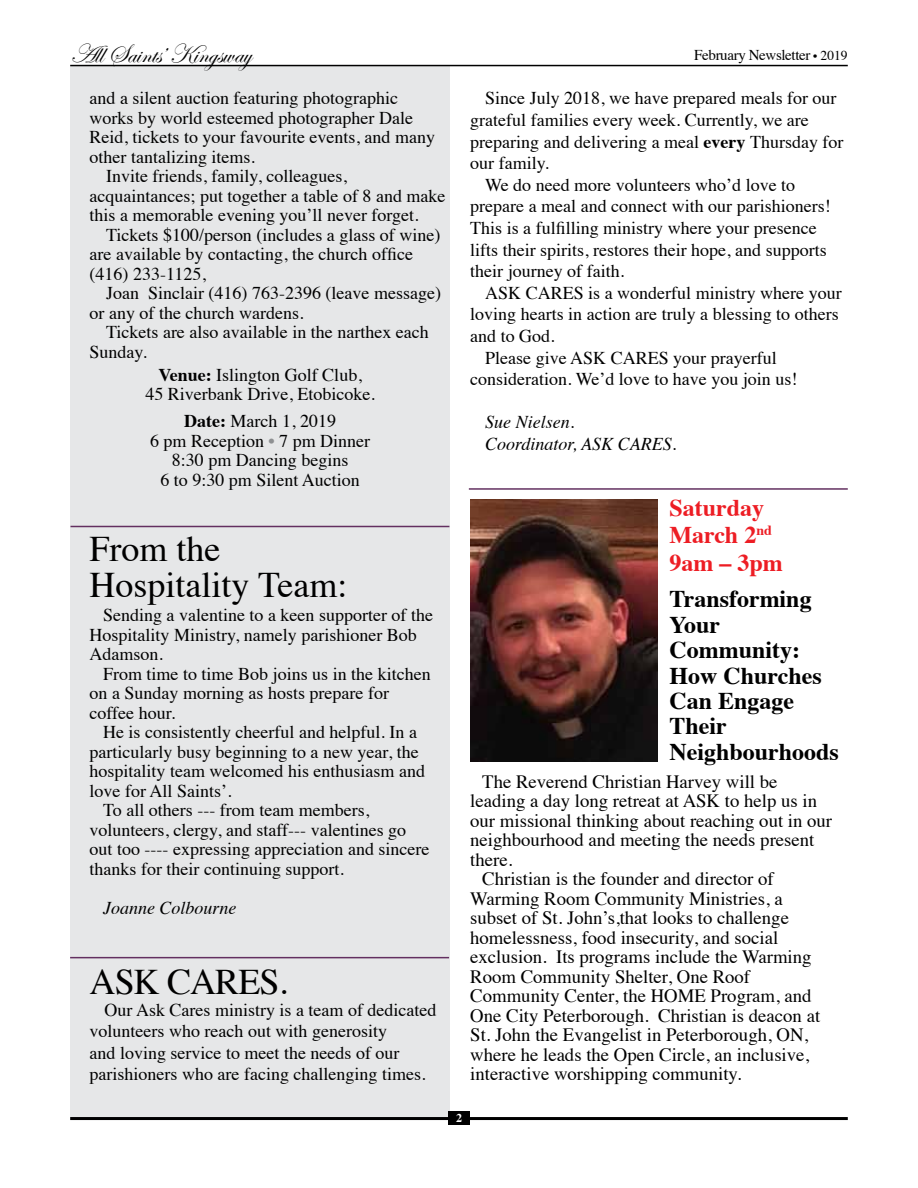
<style>
.page{position:relative;width:918px;height:1188px;background:#fff}
.page>*{position:absolute;margin:0;border:0;box-sizing:border-box;transform-origin:0 0}
.t1{font:36px/36px "Times";color:#000}
.t2{font:36px "Times";letter-spacing:-.025em;color:#000}
.t3{font:27px "Edwardian Script ITC";color:#000}
.t4{font:700 24px/25.5px "Times";color:#000}
.t5{font:700 24px/27.8px "Times";color:#ed1d24}
.t6{font:18.75px "Times";color:#000}
.t7{font:18px/19.5px "Times";color:#000}
.t8{font:italic 18px/21.6px "Times";color:#000}
.t9{font:15px "Times";letter-spacing:-.025em;color:#000}
.t10{font:700 12px "Times";color:#fff}
.s1{font-weight:700}
.s2{color:#8e9092}
.s3{font-size:12px}
.s4{font-size:13.5px}
</style>
<div class="page">
<div style="left:70px;top:66px;width:379px;height:1053px;background:#e6e7e8"></div>
<hr style="left:70px;top:1117px;width:778px;height:3px;background:#000">
<div style="left:448px;top:1112px;width:22px;height:13px;background:#000"></div>
<hr style="left:70px;top:65px;width:778px;height:1px;background:#000">
<img style="left:470px;top:499px;width:188px;height:263px">
<hr style="left:70px;top:526px;width:379px;height:1px;background:#633060">
<hr style="left:70px;top:957px;width:379px;height:1px;background:#633060">
<hr style="left:469px;top:488px;width:379px;height:2px;background:#633060">
<h2 class="t3" style="left:70px;top:39px;width:183px">All Saints’ Kingsway</h2>
<p class="t7" style="left:90px;top:87px;width:310px">and a silent auction featuring photographic</p>
<p class="t7" style="left:90px;top:107px;width:325px">works by world esteemed photographer Dale</p>
<p class="t7" style="left:90px;top:126px;width:347px">Reid, tickets to your favourite events, and many</p>
<p class="t7" style="left:90px;top:146px;width:167px">other tantalizing items.</p>
<p class="t7" style="left:106px;top:165px;width:242px">Invite friends, family, colleagues,</p>
<p class="t7" style="left:90px;top:185px;width:357px">acquaintances; put together a table of 8 and make</p>
<p class="t7" style="left:90px;top:204px;width:331px">this a memorable evening you’ll never forget.</p>
<p class="t7" style="left:106px;top:224px;width:336px">Tickets $100/person (includes a glass of wine)</p>
<p class="t7" style="left:90px;top:243px;width:325px">are available by contacting, the church office</p>
<p class="t7" style="left:90px;top:263px;width:118px">(416) 233-1125,</p>
<p class="t7" style="left:106px;top:282px;width:336px">Joan Sinclair (416) 763-2396 (leave message)</p>
<p class="t7" style="left:90px;top:302px;width:215px">or any of the church wardens.</p>
<p class="t7" style="left:106px;top:321px;width:324px">Tickets are also available in the narthex each</p>
<p class="t7" style="left:90px;top:341px;width:59px">Sunday.</p>
<p class="t7" style="left:145px;top:364px;width:231px;text-align:center"><span class="s1">Venue:</span> Islington Golf Club,<br>45 Riverbank Drive, Etobicoke.</p>
<p class="t7" style="left:150px;top:410px;width:222px;text-align:center"><span class="s1">Date:</span> March 1, 2019<br>6 pm Reception <span class="s2">•</span> 7 pm Dinner<br>8:30 pm Dancing begins<br>6 to 9:30 pm Silent Auction</p>
<h1 class="t1" style="left:90px;top:528px;width:259px">From the<br>Hospitality Team:</h1>
<p class="t7" style="left:90px;top:604px;width:345px;text-indent:13px">Sending a valentine to a keen supporter of the<br>Hospitality Ministry, namely parishioner Bob<br>Adamson.</p>
<p class="t7" style="left:90px;top:663px;width:343px;text-indent:13px">From time to time Bob joins us in the kitchen on a Sunday morning as hosts prepare for coffee hour.</p>
<p class="t7" style="left:103px;top:721px;width:315px">He is consistently cheerful and helpful. In a</p>
<p class="t7" style="left:90px;top:741px;width:331px">particularly busy beginning to a new year, the</p>
<p class="t7" style="left:90px;top:760px;width:337px">hospitality team welcomed his enthusiasm and</p>
<p class="t7" style="left:90px;top:780px;width:144px">love for All Saints’.</p>
<p class="t7" style="left:103px;top:799px;width:268px">To all others --- from team members,</p>
<p class="t7" style="left:90px;top:819px;width:318px">volunteers, clergy, and staff--- valentines go</p>
<p class="t7" style="left:90px;top:838px;width:341px">out too ---- expressing appreciation and sincere</p>
<p class="t7" style="left:90px;top:858px;width:256px">thanks for their continuing support.</p>
<p class="t8" style="left:103px;top:897px;width:135px">Joanne Colbourne</p>
<h1 class="t2" style="left:90px;top:948px;width:199px">ASK CARES.</h1>
<p class="t7" style="left:90px;top:997px;width:348px;line-height:21.6px;text-indent:15px">Our Ask Cares ministry is a team of dedicated volunteers who reach out with generosity<br>and loving service to meet the needs of our parishioners who are facing challenging times.</p>
<p class="t9" style="left:694px;top:41px;width:155px">February Newsletter <span class="s3">•</span> <span class="s4">2019</span></p>
<p class="t7" style="left:485px;top:87px;width:353px">Since July 2018, we have prepared meals for our</p>
<p class="t7" style="left:470px;top:109px;width:340px">grateful families every week. Currently, we are</p>
<p class="t7" style="left:470px;top:130px;width:375px">preparing and delivering a meal <span class="s1">every</span> Thursday for</p>
<p class="t7" style="left:470px;top:152px;width:80px">our family.</p>
<p class="t7" style="left:485px;top:173px;width:311px">We do need more volunteers who’d love to</p>
<p class="t7" style="left:470px;top:195px;width:362px">prepare a meal and connect with our parishioners!</p>
<p class="t7" style="left:470px;top:217px;width:348px">This is a fulfilling ministry where your presence</p>
<p class="t7" style="left:470px;top:238px;width:358px">lifts their spirits, restores their hope, and supports</p>
<p class="t7" style="left:470px;top:260px;width:155px">their journey of faith.</p>
<p class="t7" style="left:485px;top:281px;width:358px">ASK CARES is a wonderful ministry where your</p>
<p class="t7" style="left:470px;top:303px;width:370px">loving hearts in action are truly a blessing to others</p>
<p class="t7" style="left:470px;top:325px;width:86px">and to God.</p>
<p class="t7" style="left:485px;top:346px;width:293px">Please give ASK CARES your prayerful</p>
<p class="t7" style="left:470px;top:368px;width:329px">consideration. We’d love to have you join us!</p>
<p class="t8" style="left:485px;top:410px;width:193px">Sue Nielsen.<br>Coordinator, ASK CARES.</p>
<h3 class="t5" style="left:669px;top:491px;width:115px">Saturday<br>March 2<sup>nd<br></sup>9am – 3pm</h3>
<h3 class="t4" style="left:669px;top:584px;width:171px">Transforming<br>Your<br>Community:<br>How Churches<br>Can Engage<br>Their<br>Neighbourhoods</h3>
<p class="t6" style="left:482px;top:764px;width:297px">The Reverend Christian Harvey will be</p>
<p class="t6" style="left:470px;top:783px;width:348px">leading a day long retreat at ASK to help us in</p>
<p class="t6" style="left:470px;top:803px;width:363px">our missional thinking about reaching out in our</p>
<p class="t6" style="left:470px;top:822px;width:346px">neighbourhood and meeting the needs present</p>
<p class="t6" style="left:470px;top:842px;width:44px">there.</p>
<p class="t6" style="left:482px;top:861px;width:293px">Christian is the founder and director of</p>
<p class="t6" style="left:470px;top:881px;width:314px">Warming Room Community Ministries, a</p>
<p class="t6" style="left:470px;top:900px;width:320px">subset of St. John’s,that looks to challenge</p>
<p class="t6" style="left:470px;top:920px;width:310px">homelessness, food insecurity, and social</p>
<p class="t6" style="left:470px;top:939px;width:343px">exclusion. Its programs include the Warming</p>
<p class="t6" style="left:470px;top:959px;width:281px">Room Community Shelter, One Roof</p>
<p class="t6" style="left:470px;top:978px;width:343px">Community Center, the HOME Program, and</p>
<p class="t6" style="left:470px;top:998px;width:351px">One City Peterborough. Christian is deacon at</p>
<p class="t6" style="left:470px;top:1017px;width:340px">St. John the Evangelist in Peterborough, ON,</p>
<p class="t6" style="left:470px;top:1037px;width:340px">where he leads the Open Circle, an inclusive,</p>
<p class="t6" style="left:470px;top:1056px;width:273px">interactive worshipping community.</p>
<p class="t10" style="left:456px;top:1106px;width:7px">2</p>
</div>
